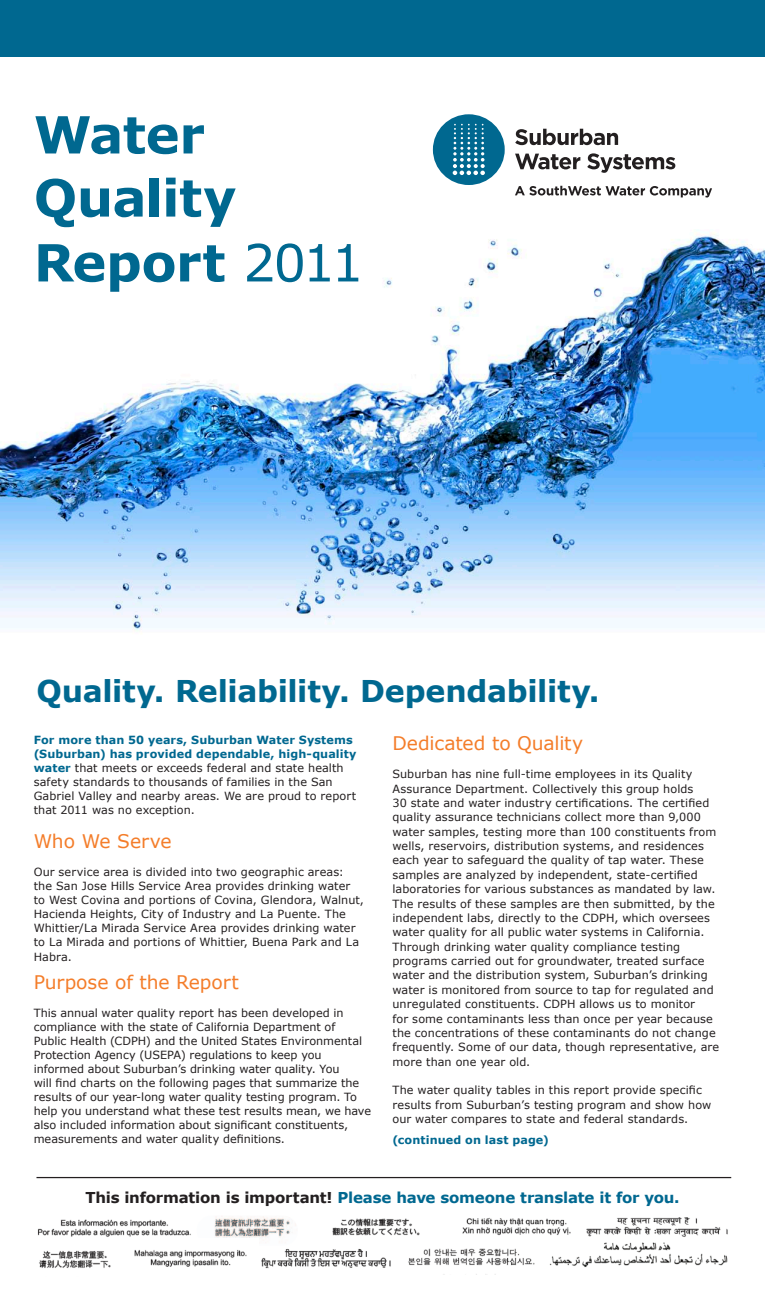
<style>
.page{position:relative;width:765px;height:1305px;background:#fff}
.page>*{position:absolute;margin:0;border:0;box-sizing:border-box;transform-origin:0 0}
.t1{font:700 51.25px/64px "Verdana";letter-spacing:-.015em;color:#006890}
.t2{font:700 30px "Verdana";letter-spacing:-.01em;color:#006890}
.t3{font:18.75px "Verdana";letter-spacing:-.005em;color:#f47d2a}
.t4{font:700 15px "Verdana";letter-spacing:-.015em;color:#006890}
.t5{font:11.25px/14.4px "Verdana";letter-spacing:.005em;color:#231f20}
.t6{font:700 11.25px "Verdana";letter-spacing:.01em;color:#006890}
.s1{font-weight:400}
.s2{font-weight:700;color:#006890}
.s3{color:#231f20}
</style>
<div class="page">
<img style="left:0;top:230px;width:765px;height:401px">
<div style="left:0;top:0;width:765px;height:57px;background:#006890"></div>
<div style="left:433px;top:114px;width:72px;height:71px;background:#006890;border-radius:50%"></div>
<svg style="left:453px;top:124px;width:32px;height:51px"></svg>
<svg style="left:515px;top:129px;width:103px;height:16px"></svg>
<svg style="left:515px;top:154px;width:65px;height:15px"></svg>
<svg style="left:587px;top:153px;width:88px;height:20px"></svg>
<svg style="left:515px;top:186px;width:197px;height:11px"></svg>
<hr style="left:36px;top:1177px;width:695px;height:1px;background:#231f20">
<img style="left:38px;top:1219px;width:153px;height:18px">
<img style="left:408px;top:1248px;width:127px;height:18px">
<img style="left:332px;top:1218px;width:88px;height:18px">
<img style="left:134px;top:1250px;width:113px;height:17px">
<img style="left:549px;top:1242px;width:179px;height:25px">
<img style="left:39px;top:1250px;width:72px;height:18px">
<img style="left:214px;top:1216px;width:82px;height:22px">
<img style="left:586px;top:1217px;width:142px;height:20px">
<img style="left:462px;top:1218px;width:109px;height:18px">
<img style="left:261px;top:1249px;width:130px;height:20px">
<h1 class="t1" style="left:34px;top:103px;width:332px">Water<br>Quality<br>Report <span class="s1">2011</span></h1>
<h2 class="t2" style="left:36px;top:671px;width:565px">Quality. Reliability. Dependability.</h2>
<h3 class="t3" style="left:392px;top:730px;width:192px">Dedicated to Quality</h3>
<p class="t5" style="left:392px;top:767px;width:328px">Suburban has nine full-time employees in its Quality Assurance Department. Collectively this group holds<br>30 state and water industry certifications. The certified quality assurance technicians collect more than 9,000 water samples, testing more than 100 constituents from wells, reservoirs, distribution systems, and residences each year to safeguard the quality of tap water. These samples are analyzed by independent, state-certified laboratories for various substances as mandated by law.<br>The results of these samples are then submitted, by the independent labs, directly to the CDPH, which oversees water quality for all public water systems in California.<br>Through drinking water quality compliance testing programs carried out for groundwater, treated surface water and the distribution system, Suburban’s drinking water is monitored from source to tap for regulated and unregulated constituents. CDPH allows us to monitor<br>for some contaminants less than once per year because the concentrations of these contaminants do not change frequently. Some of our data, though representative, are more than one year old.</p>
<p class="t5" style="left:392px;top:1083px;width:320px">The water quality tables in this report provide specific results from Suburban’s testing program and show how our water compares to state and federal standards.</p>
<p class="t6" style="left:392px;top:1132px;width:158px">(continued on last page)</p>
<p class="t5" style="left:34px;top:733px;width:324px;line-height:14px"><span class="s2">For more than 50 years, Suburban Water Systems (Suburban) has provided dependable, high-quality water</span> that meets or exceeds federal and state health safety standards to thousands of families in the San Gabriel Valley and nearby areas. We are proud to report that 2011 was no exception.</p>
<h3 class="t3" style="left:34px;top:828px;width:139px">Who We Serve</h3>
<p class="t5" style="left:34px;top:865px;width:332px;line-height:14px">Our service area is divided into two geographic areas: the San Jose Hills Service Area provides drinking water to West Covina and portions of Covina, Glendora, Walnut, Hacienda Heights, City of Industry and La Puente. The Whittier/La Mirada Service Area provides drinking water to La Mirada and portions of Whittier, Buena Park and La Habra.</p>
<h3 class="t3" style="left:34px;top:969px;width:207px">Purpose of the Report</h3>
<p class="t5" style="left:34px;top:1006px;width:339px;line-height:14px">This annual water quality report has been developed in compliance with the state of California Department of<br>Public Health (CDPH) and the United States Environmental Protection Agency (USEPA) regulations to keep you informed about Suburban’s drinking water quality. You<br>will find charts on the following pages that summarize the results of our year-long water quality testing program. To help you understand what these test results mean, we have also included information about significant constituents, measurements and water quality definitions.</p>
<h3 class="t4" style="left:85px;top:1188px;width:596px"><span class="s3">This information is important!</span> Please have someone translate it for you.</h3>
</div>
